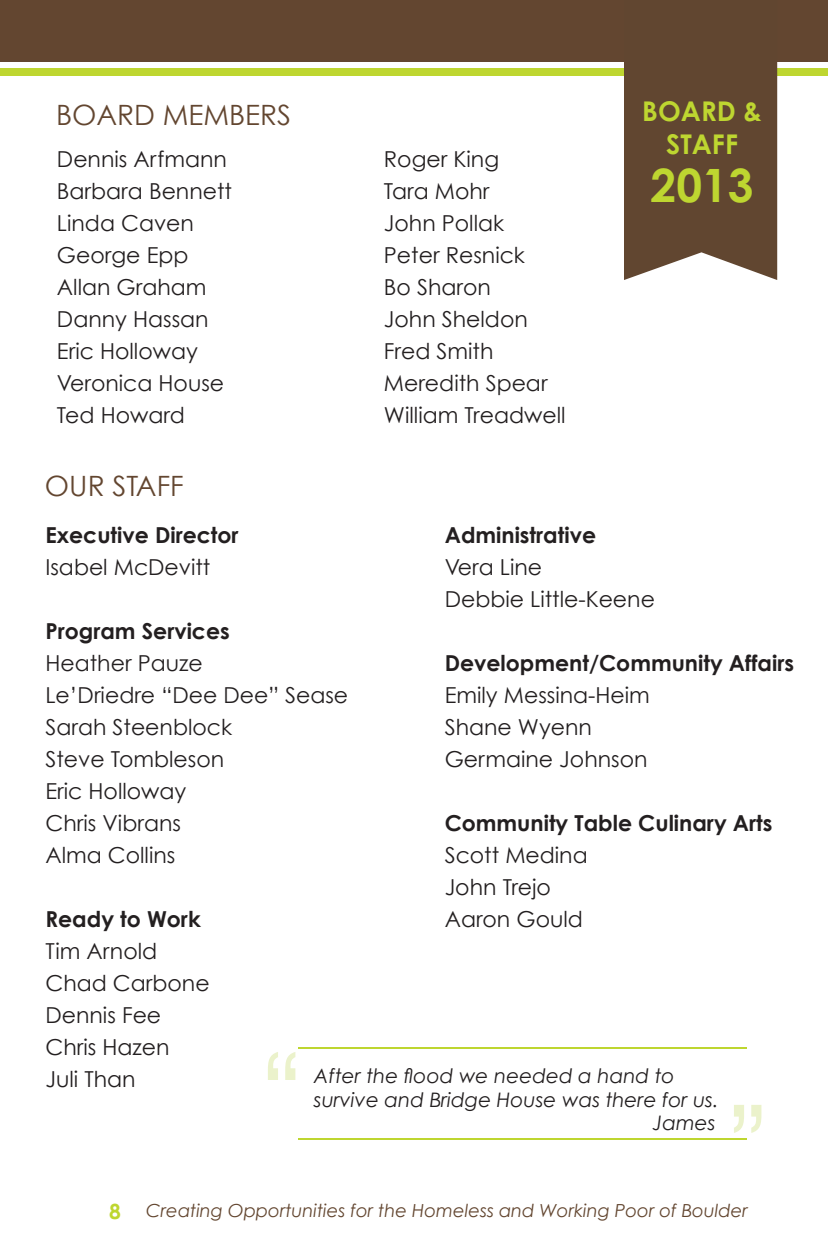
<style>
.page{position:relative;width:828px;height:1260px;background:#fff}
.page>*{position:absolute;margin:0;border:0;box-sizing:border-box;transform-origin:0 0}
.t1{font:condensed 110.6px "Helvetica Neue";color:#ebf2cb}
.t2{font:700 46px "Century Gothic";color:#bed630}
.t3{font:28px "Century Gothic";color:#634630}
.t4{font:700 27.2px/32.6px "Century Gothic";color:#bed630;text-align:center}
.t5{font:22px/32px "Century Gothic";color:#231f20}
.t6{font:700 22px "Century Gothic";color:#231f20}
.t7{font:italic 20px "Century Gothic";color:#231f20}
.t8{font:italic 18px "Century Gothic";color:#634630}
.s1{font-weight:700;font-style:normal;font-size:21px;color:#bed630}
</style>
<div class="page">
<div style="left:0;top:0;width:828px;height:61px;background:#634630"></div>
<div style="left:0;top:68px;width:828px;height:8px;background:#bed630"></div>
<div style="left:624px;top:61px;width:153px;height:219px;background:#614630"></div>
<hr style="left:298px;top:1047px;width:449px;height:2px;background:#bed630">
<hr style="left:298px;top:1138px;width:449px;height:2px;background:#bed630">
<p class="t3" style="left:56px;top:98px;width:237px">BOARD MEMBERS</p>
<p class="t5" style="left:57px;top:142px;width:177px">Dennis Arfmann<br>Barbara Bennett<br>Linda Caven<br>George Epp<br>Allan Graham<br>Danny Hassan<br>Eric Holloway<br>Veronica House<br>Ted Howard</p>
<p class="t5" style="left:384px;top:142px;width:183px">Roger King<br>Tara Mohr<br>John Pollak<br>Peter Resnick<br>Bo Sharon<br>John Sheldon<br>Fred Smith<br>Meredith Spear<br>William Treadwell</p>
<p class="t3" style="left:45px;top:469px;width:140px">OUR STAFF</p>
<p class="t4" style="left:642px;top:95px;width:121px">BOARD &amp;<br>STAFF</p>
<h2 class="t2" style="left:651px;top:156px;width:105px">2013</h2>
<p class="t6" style="left:45px;top:521px;width:195px">Executive Director</p>
<p class="t5" style="left:45px;top:550px;width:166px">Isabel McDevitt</p>
<p class="t6" style="left:445px;top:521px;width:153px">Administrative</p>
<p class="t5" style="left:445px;top:551px;width:212px">Vera Line<br>Debbie Little-Keene</p>
<p class="t6" style="left:45px;top:617px;width:186px">Program Services</p>
<p class="t5" style="left:45px;top:647px;width:304px">Heather Pauze<br>Le’Driedre “Dee Dee” Sease<br>Sarah Steenblock<br>Steve Tombleson<br>Eric Holloway<br>Chris Vibrans<br>Alma Collins</p>
<p class="t6" style="left:445px;top:649px;width:351px">Development/Community Affairs</p>
<p class="t5" style="left:445px;top:679px;width:207px">Emily Messina-Heim<br>Shane Wyenn<br>Germaine Johnson</p>
<p class="t6" style="left:445px;top:809px;width:329px">Community Table Culinary Arts</p>
<p class="t5" style="left:445px;top:839px;width:145px">Scott Medina<br>John Trejo<br>Aaron Gould</p>
<p class="t6" style="left:45px;top:905px;width:157px">Ready to Work</p>
<p class="t5" style="left:45px;top:935px;width:166px">Tim Arnold<br>Chad Carbone<br>Dennis Fee<br>Chris Hazen<br>Juli Than</p>
<h1 class="t1" style="left:259px;top:1028px;width:46px">“</h1>
<p class="t7" style="left:314px;top:1064px;width:362px">After the flood we needed a hand to</p>
<p class="t7" style="left:314px;top:1088px;width:406px">survive and Bridge House was there for us.</p>
<p class="t7" style="left:653px;top:1110px;width:64px">James</p>
<h1 class="t1" style="left:725px;top:1081px;width:46px">”</h1>
<p class="t8" style="left:109px;top:1199px;width:640px"><span class="s1">8</span> Creating Opportunities for the Homeless and Working Poor of Boulder</p>
</div>
